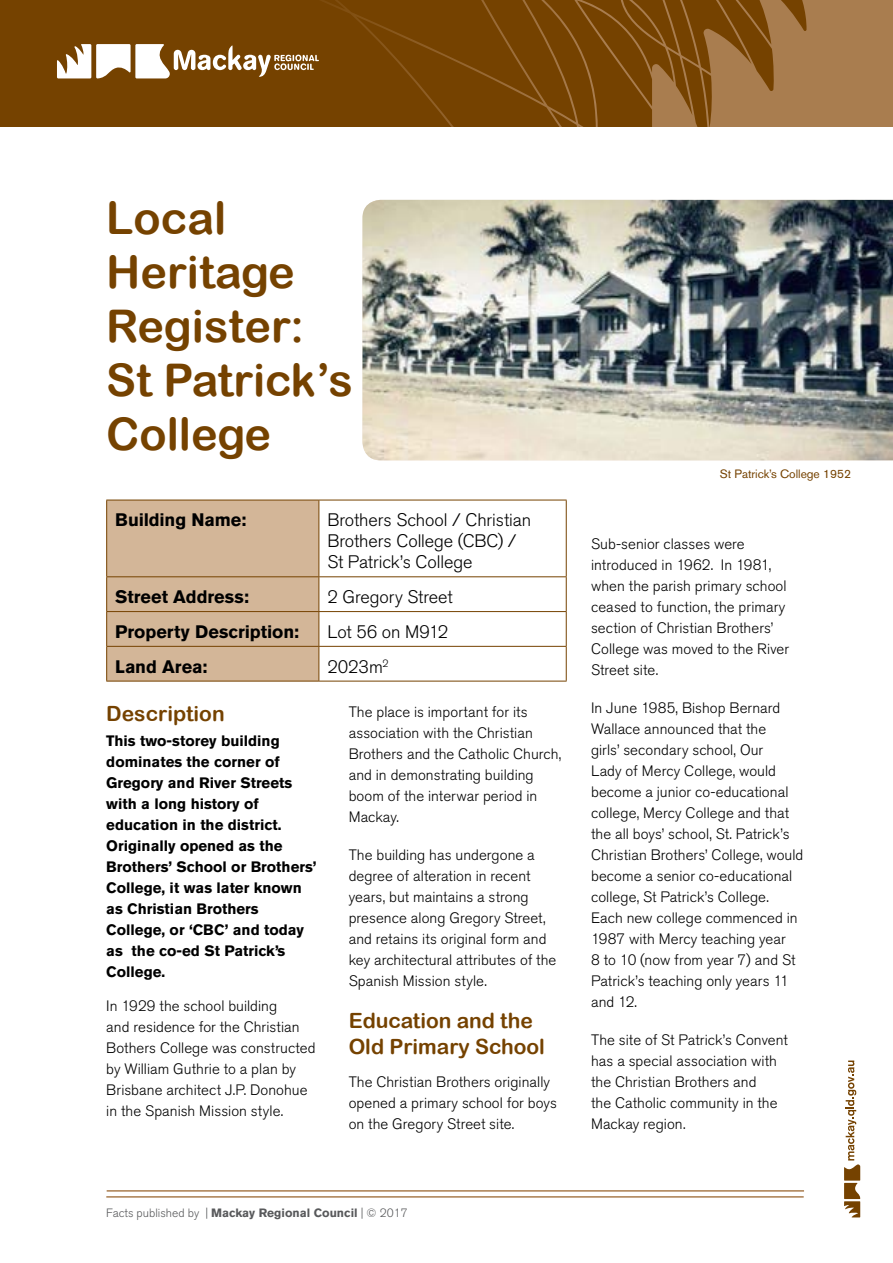
<style>
.page{position:relative;width:893px;height:1263px;background:#fff}
.page>*{position:absolute;margin:0;border:0;box-sizing:border-box;transform-origin:0 0}
.t1{font:45px/54px "Arial Rounded MT Bold";color:#754200}
.t2{font:21px/25.2px "Arial Rounded MT Bold";color:#754200}
.t3{font:300 18px/21px "Akzidenz Grotesk BQ";letter-spacing:-.005em;color:#000}
.t4{font:700 18px "Akzidenz Grotesk BQ";color:#000}
.t5{font:300 15px/21px "Akzidenz Grotesk BQ";letter-spacing:.005em;color:#000}
.t6{font:700 15px/21px "Akzidenz Grotesk BQ";color:#000}
.t7{font:300 12px "Akzidenz Grotesk BQ";color:#58595b}
.t8{font:12px "Akzidenz Grotesk BQ";color:#754200}
.s1{font-weight:700}
</style>
<div class="page">
<div style="left:0;top:0;width:893px;height:127px;background:#754200"></div>
<svg style="left:321px;top:0;width:572px;height:127px"></svg>
<svg style="left:57px;top:44px;width:262px;height:34px"></svg>
<hr style="left:106px;top:1196px;width:698px;height:1px;background:#a97d4f">
<hr style="left:107px;top:1190px;width:697px;height:1px;background:#a97d4f">
<svg style="left:844px;top:1060px;width:16px;height:157px"></svg>
<img style="left:362px;top:200px;width:531px;height:260px">
<div style="left:107px;top:501px;width:212px;height:180px;background:#d3b698"></div>
<hr style="left:106px;top:500px;width:213px;height:1px;background:#754200">
<hr style="left:106px;top:500px;width:1px;height:76px;background:#754200">
<hr style="left:319px;top:500px;width:248px;height:1px;background:#754200">
<hr style="left:319px;top:500px;width:1px;height:76px;background:#754200">
<hr style="left:566px;top:500px;width:1px;height:76px;background:#754200">
<hr style="left:106px;top:576px;width:213px;height:1px;background:#754200">
<hr style="left:106px;top:577px;width:1px;height:34px;background:#754200">
<hr style="left:319px;top:576px;width:248px;height:1px;background:#754200">
<hr style="left:319px;top:577px;width:1px;height:34px;background:#754200">
<hr style="left:566px;top:577px;width:1px;height:34px;background:#754200">
<hr style="left:106px;top:611px;width:213px;height:1px;background:#754200">
<hr style="left:106px;top:612px;width:1px;height:34px;background:#754200">
<hr style="left:319px;top:611px;width:248px;height:1px;background:#754200">
<hr style="left:319px;top:612px;width:1px;height:34px;background:#754200">
<hr style="left:566px;top:612px;width:1px;height:34px;background:#754200">
<hr style="left:106px;top:646px;width:213px;height:1px;background:#754200">
<hr style="left:106px;top:647px;width:1px;height:34px;background:#754200">
<hr style="left:319px;top:646px;width:248px;height:1px;background:#754200">
<hr style="left:319px;top:647px;width:1px;height:34px;background:#754200">
<hr style="left:566px;top:647px;width:1px;height:34px;background:#754200">
<hr style="left:106px;top:681px;width:213px;height:1px;background:#754200">
<hr style="left:319px;top:681px;width:248px;height:1px;background:#754200">
<h1 class="t1" style="left:106px;top:191px;width:248px">Local<br>Heritage<br>Register:<br>St Patrick’s<br>College</h1>
<p class="t4" style="left:115px;top:510px;width:133px">Building Name:</p>
<p class="t3" style="left:327px;top:510px;width:205px">Brothers School / Christian<br>Brothers College (CBC) /<br>St Patrick’s College</p>
<p class="t4" style="left:115px;top:586px;width:135px">Street Address:</p>
<p class="t3" style="left:327px;top:587px;width:127px">2 Gregory Street</p>
<p class="t4" style="left:115px;top:621px;width:186px">Property Description:</p>
<p class="t3" style="left:327px;top:621px;width:122px">Lot 56 on M912</p>
<p class="t4" style="left:115px;top:656px;width:94px">Land Area:</p>
<p class="t3" style="left:327px;top:656px;width:63px">2023m<sup>2</sup></p>
<h2 class="t2" style="left:106px;top:701px;width:120px">Description</h2>
<p class="t6" style="left:106px;top:731px;width:212px">This two-storey building dominates the corner of<br>Gregory and River Streets with a long history of education in the district.<br>Originally opened as the<br>Brothers’ School or Brothers’<br>College, it was later known as Christian Brothers<br>College, or ‘CBC’ and today as the co-ed St Patrick’s<br>College.</p>
<p class="t5" style="left:106px;top:996px;width:211px">In 1929 the school building<br>and residence for the Christian<br>Bothers College was constructed by William Guthrie to a plan by<br>Brisbane architect J.P. Donohue in the Spanish Mission style.</p>
<p class="t5" style="left:349px;top:702px;width:214px">The place is important for its association with the Christian<br>Brothers and the Catholic Church, and in demonstrating building boom of the interwar period in<br>Mackay.</p>
<p class="t5" style="left:349px;top:845px;width:209px">The building has undergone a degree of alteration in recent years, but maintains a strong presence along Gregory Street, and retains its original form and key architectural attributes of the<br>Spanish Mission style.</p>
<h2 class="t2" style="left:349px;top:1008px;width:198px">Education and the<br>Old Primary School</h2>
<p class="t5" style="left:349px;top:1072px;width:210px">The Christian Brothers originally opened a primary school for boys on the Gregory Street site.</p>
<p class="t7" style="left:106px;top:1206px;width:303px">Facts published by | <span class="s1">Mackay Regional Council</span> | © 2017</p>
<p class="t8" style="left:720px;top:466px;width:133px">St Patrick’s College 1952</p>
<p class="t5" style="left:591px;top:534px;width:200px">Sub-senior classes were introduced in 1962. In 1981, when the parish primary school ceased to function, the primary section of Christian Brothers’<br>College was moved to the River<br>Street site.</p>
<p class="t5" style="left:591px;top:698px;width:214px">In June 1985, Bishop Bernard<br>Wallace announced that the<br>girls’ secondary school, Our<br>Lady of Mercy College, would become a junior co-educational college, Mercy College and that the all boys’ school, St. Patrick’s<br>Christian Brothers’ College, would become a senior co-educational college, St Patrick’s College.<br>Each new college commenced in<br>1987 with Mercy teaching year<br>8 to 10 (now from year 7) and St<br>Patrick’s teaching only years 11 and 12.</p>
<p class="t5" style="left:591px;top:1030px;width:198px">The site of St Patrick’s Convent has a special association with the Christian Brothers and<br>the Catholic community in the<br>Mackay region.</p>
</div>
